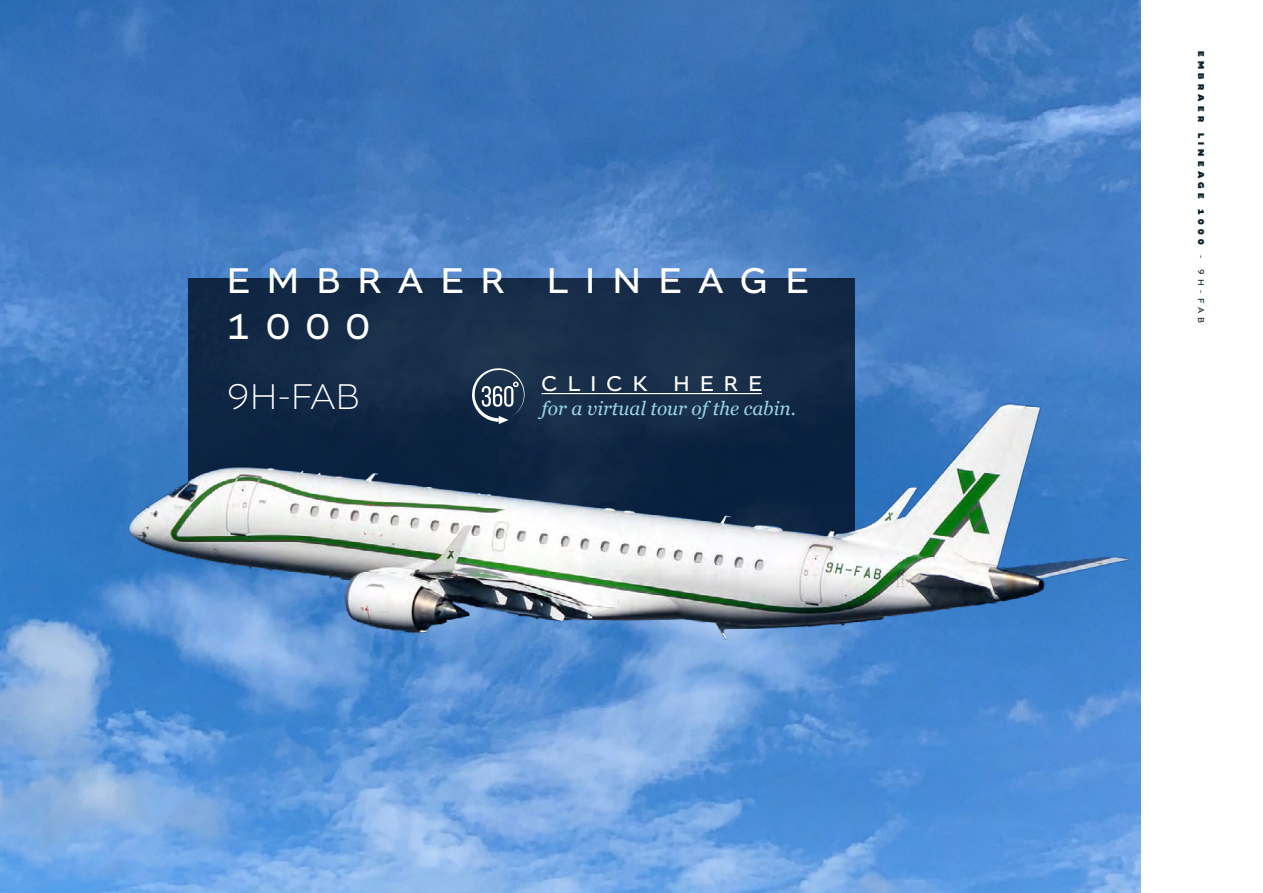
<style>
.page{position:relative;width:1263px;height:893px;background:#fff}
.page>*{position:absolute;margin:0;border:0;box-sizing:border-box;transform-origin:0 0}
.t1{font:37.65px/45.2px "Altivo";letter-spacing:.44em;color:#fff}
.t2{font:200 37.65px "Altivo";color:#fff}
.t3{font:22.5px "Altivo";letter-spacing:.44em;color:#fff}
.t4{font:italic 19.05px "Georgia";color:#99d5e6}
.t5{font:900 9px "Altivo";letter-spacing:.48em;color:#091f2c}
.s1{font-weight:400}
</style>
<div class="page">
<img style="left:0;top:847px;width:1140px;height:46px">
<img style="left:0;top:0;width:1140px;height:847px">
<hr style="left:542px;top:393px;width:220px;height:1px;background:#fff">
<svg style="left:472px;top:368px;width:53px;height:56px;background:#45576d"></svg>
<h1 class="t1" style="left:226px;top:259px;width:583px">EMBRAER LINEAGE<br>1000</h1>
<h1 class="t2" style="left:226px;top:373px;width:135px">9H-FAB</h1>
<p class="t3" style="left:542px;top:369px;width:222px">CLICK HERE</p>
<p class="t4" style="left:542px;top:395px;width:256px">for a virtual tour of the cabin.</p>
<p class="t5" style="left:1207px;top:51px;width:273px;rotate:90deg">EMBRAER LINEAGE 1000 <span class="s1">- 9H-FAB</span></p>
</div>
